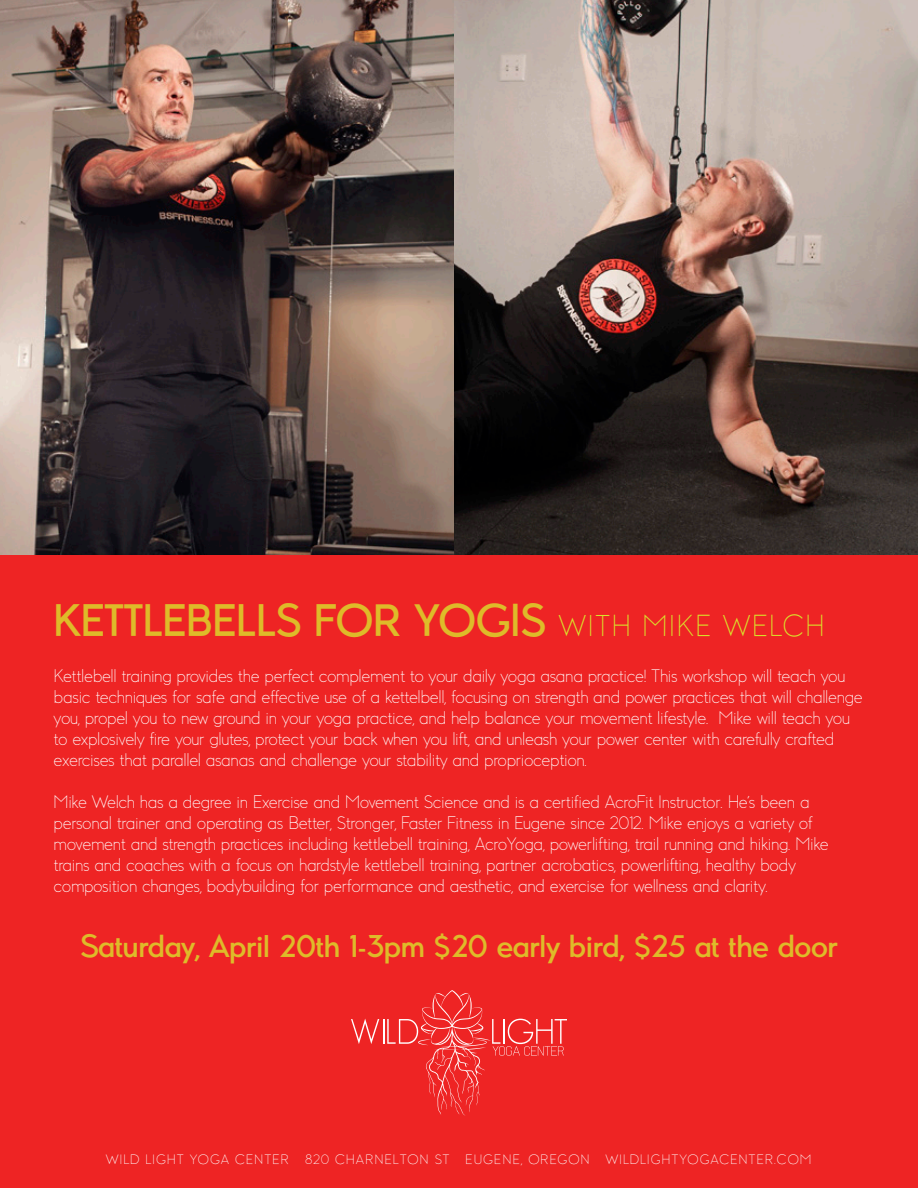
<style>
.page{position:relative;width:918px;height:1188px;background:#ee2424}
.page>*{position:absolute;margin:0;border:0;box-sizing:border-box;transform-origin:0 0}
.t1{font:700 45px "Columbia Gorgeous";color:rgb(218 225 43/.8)}
.t2{font:700 31.5px "Columbia Gorgeous";letter-spacing:-.01em;color:rgb(218 225 43/.8)}
.t3{font:300 18px/21px "Columbia Gorgeous";letter-spacing:-.02em;color:#fff}
.t4{font:300 13.5px "Columbia Gorgeous";letter-spacing:.06em;color:#fff}
.s1{font-weight:300;font-size:30px;color:#dae12b}
</style>
<div class="page">
<img style="left:0;top:0;width:455px;height:554px">
<img style="left:455px;top:0;width:463px;height:554px">
<svg style="left:351px;top:990px;width:216px;height:126px"></svg>
<h1 class="t1" style="left:54px;top:602px;width:773px">KETTLEBELLS FOR YOGIS <span class="s1">WITH MIKE WELCH</span></h1>
<p class="t3" style="left:54px;top:667px;width:811px">Kettlebell training provides the perfect complement to your daily yoga asana practice! This workshop will teach you basic techniques for safe and effective use of a kettelbell, focusing on strength and power practices that will challenge you, propel you to new ground in your yoga practice, and help balance your movement lifestyle. Mike will teach you to explosively fire your glutes, protect your back when you lift, and unleash your power center with carefully crafted exercises that parallel asanas and challenge your stability and proprioception.</p>
<p class="t3" style="left:54px;top:793px;width:777px">Mike Welch has a degree in Exercise and Movement Science and is a certified AcroFit Instructor. He's been a personal trainer and operating as Better, Stronger, Faster Fitness in Eugene since 2012. Mike enjoys a variety of movement and strength practices including kettlebell training, AcroYoga, powerlifting, trail running and hiking. Mike trains and coaches with a focus on hardstyle kettlebell training, partner acrobatics, powerlifting, healthy body composition changes, bodybuilding for performance and aesthetic, and exercise for wellness and clarity.</p>
<h2 class="t2" style="left:80px;top:933px;width:759px">Saturday, April 20th 1-3pm $20 early bird, $25 at the door</h2>
<p class="t4" style="left:106px;top:1154px;width:707px">WILD LIGHT YOGA CENTER 820 CHARNELTON ST EUGENE, OREGON WILDLIGHTYOGACENTER.COM</p>
</div>
